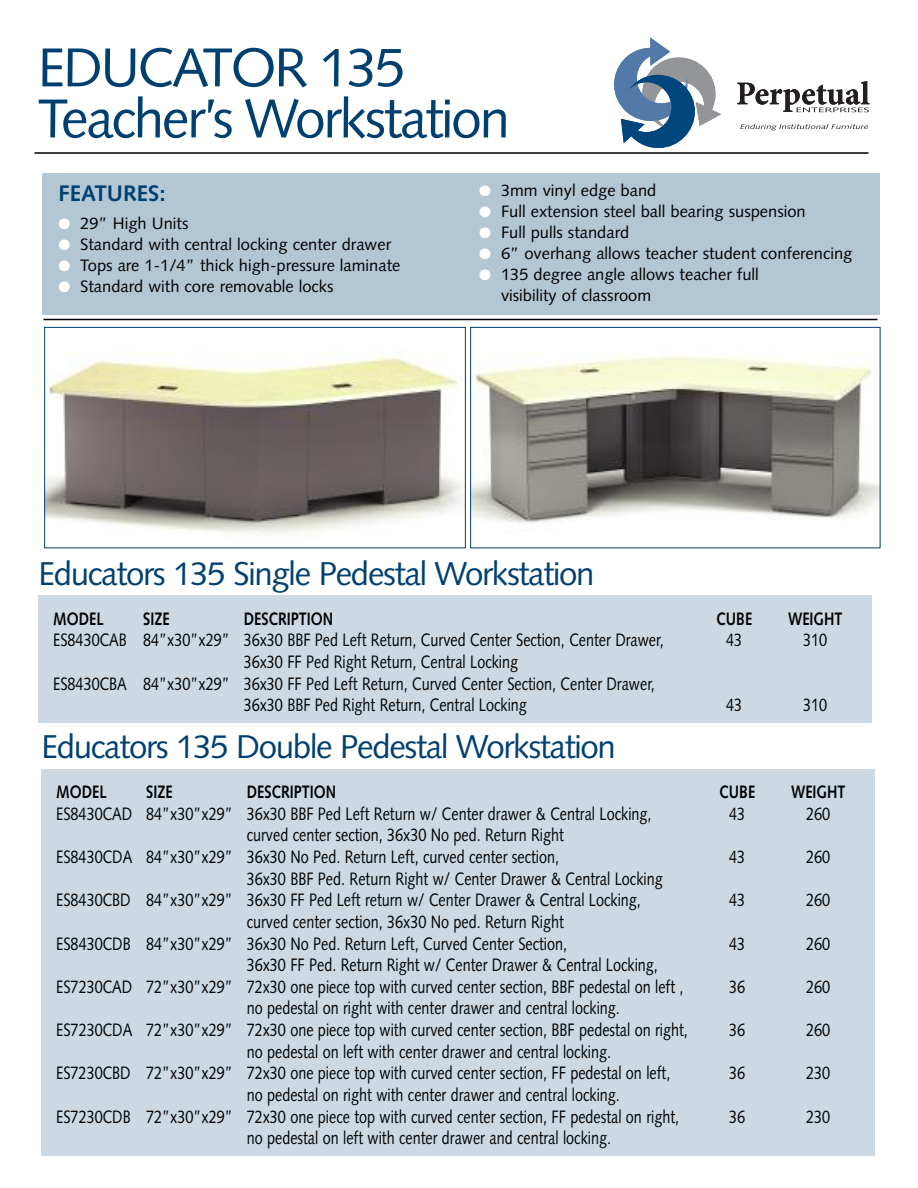
<style>
.page{position:relative;width:918px;height:1188px;background:#fff}
.page>*{position:absolute;margin:0;border:0;box-sizing:border-box;transform-origin:0 0}
.t1{font:54.75px/51px "Syntax";letter-spacing:-.04em;color:#004071}
.t2{font:33px "Syntax";letter-spacing:-.04em;color:#004071}
.t3{font:700 22.5px "Syntax";color:#004071}
.t4{font:18px/21.6px "Syntax";color:#000;scale:.8 1}
.t5{font:700 18px "Syntax";color:#000;scale:.8 1}
.t6{font:16.5px/21px "Syntax";color:#000}
.s1{color:#fff}
</style>
<div class="page">
<svg style="left:740px;top:124px;width:128px;height:7px"></svg>
<svg style="left:614px;top:38px;width:107px;height:110px"></svg>
<svg style="left:737px;top:81px;width:132px;height:31px"></svg>
<hr style="left:34px;top:152px;width:834px;height:2px;background:#000">
<div style="left:42px;top:173px;width:838px;height:142px;background:#b3c6d4"></div>
<hr style="left:44px;top:319px;width:834px;height:1px;background:#000">
<div style="left:38px;top:596px;width:834px;height:127px;background:#ccd9e3"></div>
<img style="left:46px;top:351px;width:418px;height:183px">
<div style="left:44px;top:327px;width:422px;height:221px;border:1px solid #004071"></div>
<img style="left:472px;top:353px;width:406px;height:170px">
<div style="left:470px;top:327px;width:410px;height:221px;border:1px solid #004071"></div>
<div style="left:41px;top:769px;width:834px;height:387px;background:#ccd9e3"></div>
<h1 class="t1" style="left:38px;top:47px;width:474px">EDUCATOR 135<br>Teacher’s Workstation</h1>
<p class="t3" style="left:59px;top:184px;width:109px">FEATURES:</p>
<p class="t6" style="left:59px;top:214px;width:131px"><span class="s1">●</span> 29” High Units</p>
<p class="t6" style="left:59px;top:235px;width:334px"><span class="s1">●</span> Standard with central locking center drawer</p>
<p class="t6" style="left:59px;top:256px;width:343px"><span class="s1">●</span> Tops are 1-1/4” thick high-pressure laminate</p>
<p class="t6" style="left:59px;top:277px;width:277px"><span class="s1">●</span> Standard with core removable locks</p>
<p class="t6" style="left:479px;top:181px;width:179px"><span class="s1">●</span> 3mm vinyl edge band</p>
<p class="t6" style="left:479px;top:202px;width:328px"><span class="s1">●</span> Full extension steel ball bearing suspension</p>
<p class="t6" style="left:479px;top:223px;width:151px"><span class="s1">●</span> Full pulls standard</p>
<p class="t6" style="left:479px;top:244px;width:375px"><span class="s1">●</span> 6” overhang allows teacher student conferencing</p>
<p class="t6" style="left:501px;top:265px;width:259px;text-indent:-22px"><span class="s1">●</span> 135 degree angle allows teacher full visibility of classroom</p>
<h2 class="t2" style="left:39px;top:560px;width:558px">Educators 135 Single Pedestal Workstation</h2>
<p class="t5" style="left:53px;top:611px;width:64px">MODEL</p>
<p class="t5" style="left:143px;top:611px;width:35px">SIZE</p>
<p class="t5" style="left:244px;top:611px;width:113px">DESCRIPTION</p>
<p class="t5" style="left:716px;top:611px;width:46px">CUBE</p>
<p class="t5" style="left:788px;top:611px;width:70px">WEIGHT</p>
<p class="t4" style="left:53px;top:631px;width:765px">ES8430CAB 84”x30”x29” 36x30 BBF Ped Left Return, Curved Center Section, Center Drawer,</p>
<p class="t4" style="left:726px;top:631px;width:22px">43</p>
<p class="t4" style="left:803px;top:631px;width:32px">310</p>
<p class="t4" style="left:244px;top:653px;width:345px">36x30 FF Ped Right Return, Central Locking</p>
<p class="t4" style="left:53px;top:674px;width:754px">ES8430CBA 84”x30”x29” 36x30 FF Ped Left Return, Curved Center Section, Center Drawer,</p>
<p class="t4" style="left:244px;top:696px;width:356px">36x30 BBF Ped Right Return, Central Locking</p>
<p class="t4" style="left:726px;top:696px;width:22px">43</p>
<p class="t4" style="left:803px;top:696px;width:32px">310</p>
<h2 class="t2" style="left:42px;top:733px;width:576px">Educators 135 Double Pedestal Workstation</h2>
<p class="t5" style="left:56px;top:784px;width:64px">MODEL</p>
<p class="t5" style="left:146px;top:784px;width:35px">SIZE</p>
<p class="t5" style="left:247px;top:784px;width:113px">DESCRIPTION</p>
<p class="t5" style="left:719px;top:784px;width:46px">CUBE</p>
<p class="t5" style="left:791px;top:784px;width:70px">WEIGHT</p>
<p class="t4" style="left:56px;top:804px;width:746px">ES8430CAD 84”x30”x29” 36x30 BBF Ped Left Return w/ Center drawer &amp; Central Locking,</p>
<p class="t4" style="left:729px;top:804px;width:22px">43</p>
<p class="t4" style="left:806px;top:804px;width:32px">260</p>
<p class="t4" style="left:56px;top:826px;width:636px;text-align:right">curved center section, 36x30 No ped. Return Right<br>ES8430CDA 84”x30”x29” 36x30 No Ped. Return Left, curved center section,</p>
<p class="t4" style="left:729px;top:848px;width:22px">43</p>
<p class="t4" style="left:806px;top:848px;width:32px">260</p>
<p class="t4" style="left:56px;top:869px;width:760px;text-indent:191px">36x30 BBF Ped. Return Right w/ Center Drawer &amp; Central Locking<br>ES8430CBD 84”x30”x29” 36x30 FF Ped Left return w/ Center Drawer &amp; Central Locking,</p>
<p class="t4" style="left:56px;top:912px;width:640px;text-align:right">curved center section, 36x30 No ped. Return Right<br>ES8430CDB 84”x30”x29” 36x30 No Ped. Return Left, Curved Center Section,</p>
<p class="t4" style="left:56px;top:956px;width:786px;text-indent:191px">36x30 FF Ped. Return Right w/ Center Drawer &amp; Central Locking,<br>ES7230CAD 72”x30”x29” 72x30 one piece top with curved center section, BBF pedestal on left ,</p>
<p class="t4" style="left:56px;top:999px;width:791px;text-indent:190px">no pedestal on right with center drawer and central locking.<br>ES7230CDA 72”x30”x29” 72x30 one piece top with curved center section, BBF pedestal on right,</p>
<p class="t4" style="left:56px;top:1042px;width:769px;text-indent:191px">no pedestal on left with center drawer and central locking.<br>ES7230CBD 72”x30”x29” 72x30 one piece top with curved center section, FF pedestal on left,</p>
<p class="t4" style="left:56px;top:1086px;width:780px;text-indent:190px">no pedestal on right with center drawer and central locking.<br>ES7230CDB 72”x30”x29” 72x30 one piece top with curved center section, FF pedestal on right,</p>
<p class="t4" style="left:247px;top:1129px;width:457px">no pedestal on left with center drawer and central locking.</p>
<p class="t4" style="left:729px;top:891px;width:22px">43</p>
<p class="t4" style="left:806px;top:891px;width:32px">260</p>
<p class="t4" style="left:729px;top:934px;width:22px">43</p>
<p class="t4" style="left:806px;top:934px;width:32px">260</p>
<p class="t4" style="left:729px;top:977px;width:22px">36</p>
<p class="t4" style="left:806px;top:977px;width:32px">260</p>
<p class="t4" style="left:729px;top:1021px;width:22px">36</p>
<p class="t4" style="left:806px;top:1021px;width:32px">260</p>
<p class="t4" style="left:729px;top:1064px;width:22px">36</p>
<p class="t4" style="left:806px;top:1064px;width:32px">230</p>
<p class="t4" style="left:729px;top:1107px;width:22px">36</p>
<p class="t4" style="left:806px;top:1107px;width:32px">230</p>
</div>
